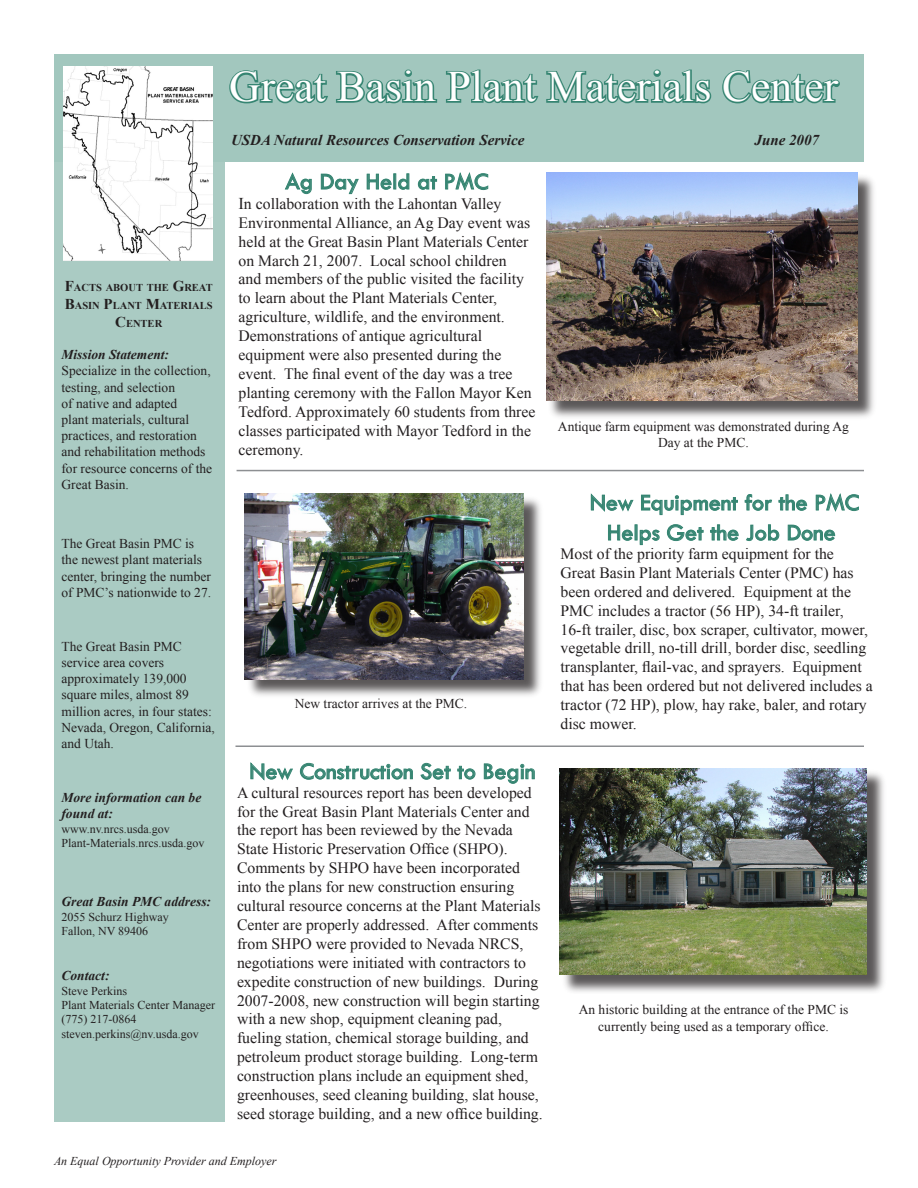
<style>
.page{position:relative;width:918px;height:1188px;background:#fff}
.page>*{position:absolute;margin:0;border:0;box-sizing:border-box;transform-origin:0 0}
.t1{font:43.5px "Times New Roman";color:#fff}
.t2{font:24px/30px "Tw Cen";color:#368572;text-align:center}
.t3{font:15.75px/18.9px "Times New Roman";color:#231f20}
.t4{font:italic 700 15px "Times New Roman";color:#231f20}
.t5{font:13.5px/16.2px "Times New Roman";color:#231f20}
.t6{font:italic 700 13.5px/16.2px "Times New Roman";color:#231f20}
.t7{font:12px/14.4px "Times New Roman";color:#231f20}
.t8{font:italic 12px "Times New Roman";color:#231f20}
.t9{font:700 10.5px/18px "Times New Roman";color:#231f20;text-align:center}
.s1{font-size:15px}
.s2{font-size:16.5px}
</style>
<div class="page">
<div style="left:54px;top:54px;width:810px;height:108px;background:#a2c7be"></div>
<div style="left:54px;top:162px;width:171px;height:960px;background:#aacbc3"></div>
<svg style="left:285px;top:172px;width:27px;height:22px"></svg>
<svg style="left:321px;top:173px;width:38px;height:21px"></svg>
<svg style="left:367px;top:173px;width:25px;height:17px"></svg>
<div style="left:393px;top:173px;width:3px;height:16px;border:1px solid #368572"></div>
<svg style="left:398px;top:173px;width:12px;height:17px"></svg>
<svg style="left:418px;top:176px;width:19px;height:14px"></svg>
<svg style="left:445px;top:172px;width:44px;height:19px"></svg>
<div style="left:548px;top:174px;width:330px;height:246px;background:#231f20;opacity:.75"></div>
<img style="left:546px;top:172px;width:312px;height:228px">
<svg style="left:591px;top:493px;width:43px;height:19px"></svg>
<svg style="left:641px;top:494px;width:97px;height:21px"></svg>
<svg style="left:744px;top:494px;width:28px;height:17px"></svg>
<svg style="left:778px;top:494px;width:29px;height:17px"></svg>
<svg style="left:816px;top:493px;width:43px;height:19px"></svg>
<svg style="left:608px;top:524px;width:52px;height:21px"></svg>
<svg style="left:667px;top:524px;width:37px;height:17px"></svg>
<svg style="left:710px;top:524px;width:29px;height:17px"></svg>
<svg style="left:746px;top:524px;width:34px;height:17px"></svg>
<svg style="left:787px;top:524px;width:48px;height:17px"></svg>
<div style="left:246px;top:495px;width:298px;height:205px;background:#231f20;opacity:.75"></div>
<img style="left:244px;top:494px;width:280px;height:185px">
<svg style="left:250px;top:762px;width:43px;height:19px"></svg>
<svg style="left:300px;top:763px;width:113px;height:17px"></svg>
<svg style="left:420px;top:763px;width:31px;height:17px"></svg>
<svg style="left:457px;top:766px;width:19px;height:14px"></svg>
<svg style="left:484px;top:763px;width:51px;height:21px"></svg>
<div style="left:561px;top:770px;width:326px;height:224px;background:#231f20;opacity:.75"></div>
<img style="left:560px;top:768px;width:307px;height:207px">
<img style="left:63px;top:66px;width:149px;height:194px">
<svg style="left:229px;top:69px;width:483px;height:35px"></svg>
<svg style="left:722px;top:70px;width:118px;height:34px"></svg>
<hr style="left:237px;top:470px;width:627px;height:1px;background:#8d8f92">
<hr style="left:236px;top:746px;width:628px;height:1px;background:#8d8f92">
<h1 class="t1" style="left:229px;top:57px;width:610px">Great Basin Plant Materials Center</h1>
<p class="t9" style="left:65px;top:278px;width:149px"><span class="s1">F</span>ACTS ABOUT THE <span class="s1">G</span>REAT<br><span class="s1">B</span>ASIN <span class="s1">P</span>LANT <span class="s1">M</span>ATERIALS<br><span class="s1">C</span>ENTER</p>
<p class="t6" style="left:62px;top:346px;width:109px">Mission Statement:</p>
<p class="t5" style="left:62px;top:362px;width:152px">Specialize in the collection, testing, and selection<br>of native and adapted<br>plant materials, cultural practices, and restoration and rehabilitation methods for resource concerns of the<br>Great Basin.</p>
<p class="t5" style="left:62px;top:535px;width:151px">The Great Basin PMC is the newest plant materials center, bringing the number of PMC’s nationwide to 27.</p>
<p class="t5" style="left:62px;top:638px;width:155px">The Great Basin PMC service area covers approximately 139,000 square miles, almost 89 million acres, in four states:<br>Nevada, Oregon, California, and Utah.</p>
<p class="t6" style="left:62px;top:789px;width:141px">More information can be found at:</p>
<p class="t7" style="left:62px;top:821px;width:144px">www.nv.nrcs.usda.gov<br>Plant-Materials.nrcs.usda.gov</p>
<p class="t6" style="left:62px;top:893px;width:151px">Great Basin PMC address:</p>
<p class="t7" style="left:62px;top:909px;width:109px">2055 Schurz Highway<br>Fallon, NV 89406</p>
<p class="t6" style="left:62px;top:967px;width:50px">Contact:</p>
<p class="t7" style="left:62px;top:983px;width:155px">Steve Perkins<br>Plant Materials Center Manager (775) 217-0864 steven.perkins@nv.usda.gov</p>
<p class="t4" style="left:231px;top:129px;width:295px">USDA Natural Resources Conservation Service</p>
<p class="t4" style="left:754px;top:129px;width:66px">June 2007</p>
<h2 class="t2" style="left:285px;top:166px;width:205px">Ag Day Held at PMC</h2>
<p class="t3" style="left:238px;top:194px;width:298px"><span class="s2">I</span>n collaboration with the Lahontan Valley Environmental Alliance, an Ag Day event was held at the Great Basin Plant Materials Center on March 21, 2007. Local school children<br>and members of the public visited the facility to learn about the Plant Materials Center, agriculture, wildlife, and the environment.<br>Demonstrations of antique agricultural equipment were also presented during the event. The final event of the day was a tree planting ceremony with the Fallon Mayor Ken Tedford. Approximately 60 students from three classes participated with Mayor Tedford in the ceremony.</p>
<p class="t5" style="left:295px;top:696px;width:174px">New tractor arrives at the PMC.</p>
<h2 class="t2" style="left:249px;top:756px;width:288px">New Construction Set to Begin</h2>
<p class="t3" style="left:237px;top:783px;width:307px">A cultural resources report has been developed for the Great Basin Plant Materials Center and the report has been reviewed by the Nevada State Historic Preservation Office (SHPO).<br>Comments by SHPO have been incorporated into the plans for new construction ensuring cultural resource concerns at the Plant Materials Center are properly addressed. After comments from SHPO were provided to Nevada NRCS, negotiations were initiated with contractors to expedite construction of new buildings. During 2007-2008, new construction will begin starting with a new shop, equipment cleaning pad, fueling station, chemical storage building, and petroleum product storage building. Long-term construction plans include an equipment shed, greenhouses, seed cleaning building, slat house, seed storage building, and a new office building.</p>
<p class="t5" style="left:558px;top:418px;width:292px;text-align:center">Antique farm equipment was demonstrated during Ag<br>Day at the PMC.</p>
<h2 class="t2" style="left:590px;top:487px;width:271px">New Equipment for the PMC<br>Helps Get the Job Done</h2>
<p class="t3" style="left:561px;top:544px;width:314px">Most of the priority farm equipment for the Great Basin Plant Materials Center (PMC) has been ordered and delivered. Equipment at the PMC includes a tractor (56 HP), 34-ft trailer, 16-ft trailer, disc, box scraper, cultivator, mower, vegetable drill, no-till drill, border disc, seedling transplanter, flail-vac, and sprayers. Equipment that has been ordered but not delivered includes a tractor (72 HP), plow, hay rake, baler, and rotary disc mower.</p>
<p class="t5" style="left:579px;top:1002px;width:271px;text-align:center">An historic building at the entrance of the PMC is currently being used as a temporary office.</p>
<p class="t8" style="left:54px;top:1153px;width:224px">An Equal Opportunity Provider and Employer</p>
</div>
